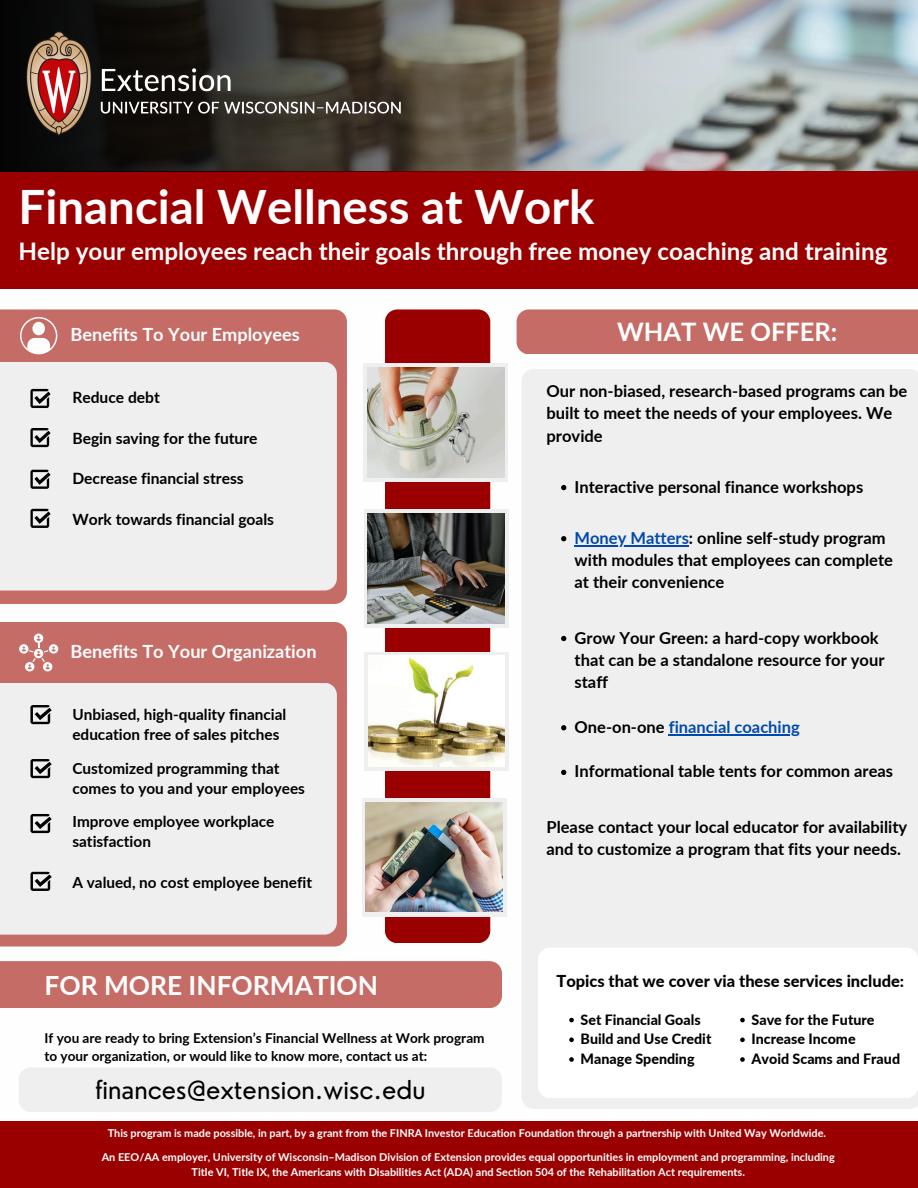
<style>
.page{position:relative;width:918px;height:1188px;background:#fff}
.page>*{position:absolute;margin:0;border:0;box-sizing:border-box;transform-origin:0 0}
.t1{font:700 47.4px "Lato";color:#fefefe}
.t2{font:700 26.4px "Lato";color:#fff}
.t3{font:700 25.5px "Lato";color:#fff}
.t4{font:25.35px "Nourd";color:#000}
.t5{font:700 24.15px "Lato";color:#fefefe}
.t6{font:700 18.15px "Lato";color:#fefefe}
.t7{font:700 16.5px/22.4px "Lato";color:#000}
.t8{font:800 16.5px "Lato";color:#000}
.t9{font:700 16.5px "Lato";color:#004aad}
.t10{font:700 15.6px "Lato";color:#000}
.t11{font:700 15.3px/20.1px "Lato";color:#000}
.t12{font:800 14.25px/19.6px "Lato";color:#000}
.t13{font:700 13.65px/18px "Lato";color:#000}
.t14{font:700 10.8px/23.7px "Lato";color:#fff;text-align:center}
.s1{color:#004aad}
.s2{color:#000}
</style>
<div class="page">
<div style="left:0;top:167px;width:918px;height:122px;background:#9b0000"></div>
<div style="left:0;top:1122px;width:918px;height:66px;background:#9b0000"></div>
<img style="left:793px;top:0;width:125px;height:171px">
<img style="left:0;top:0;width:793px;height:171px">
<img style="left:27px;top:32px;width:728px;height:103px">
<div style="left:0;top:309px;width:347px;height:295px;background:#c66c66"></div>
<svg style="left:20px;top:317px;width:37px;height:37px"></svg>
<div style="left:0;top:362px;width:337px;height:229px;background:#efefef"></div>
<svg style="left:30px;top:389px;width:21px;height:19px"></svg>
<svg style="left:30px;top:428px;width:21px;height:19px"></svg>
<svg style="left:30px;top:470px;width:21px;height:19px"></svg>
<svg style="left:30px;top:509px;width:21px;height:19px"></svg>
<div style="left:0;top:622px;width:347px;height:325px;background:#c66c66"></div>
<div style="left:385px;top:309px;width:105px;height:634px;background:#9b0000"></div>
<div style="left:0;top:683px;width:337px;height:252px;background:#efefef"></div>
<svg style="left:30px;top:705px;width:22px;height:19px"></svg>
<svg style="left:30px;top:759px;width:22px;height:19px"></svg>
<svg style="left:31px;top:872px;width:21px;height:19px"></svg>
<svg style="left:30px;top:814px;width:22px;height:19px"></svg>
<svg style="left:19px;top:634px;width:39px;height:37px"></svg>
<div style="left:0;top:961px;width:502px;height:47px;background:#c66c66"></div>
<div style="left:19px;top:1067px;width:483px;height:45px;background:#efefef"></div>
<svg style="left:364px;top:364px;width:144px;height:118px;fill:#efefef"></svg>
<img style="left:368px;top:368px;width:136px;height:110px">
<div style="left:364px;top:509px;width:145px;height:118px;background:#efefef"></div>
<img style="left:368px;top:513px;width:136px;height:111px">
<svg style="left:364px;top:652px;width:145px;height:118px;fill:#efefef"></svg>
<img style="left:369px;top:656px;width:135px;height:111px">
<svg style="left:362px;top:798px;width:144px;height:118px;fill:#efefef"></svg>
<img style="left:366px;top:802px;width:136px;height:109px">
<div style="left:517px;top:309px;width:401px;height:45px;background:#c66c66"></div>
<div style="left:522px;top:369px;width:396px;height:740px;background:#efefef"></div>
<svg style="left:538px;top:948px;width:380px;height:150px"></svg>
<svg style="left:561px;top:485px;width:5px;height:5px"></svg>
<svg style="left:561px;top:536px;width:5px;height:5px"></svg>
<hr style="left:575px;top:545px;width:114px;height:2px;background:#004aad">
<svg style="left:561px;top:636px;width:5px;height:5px"></svg>
<svg style="left:561px;top:725px;width:5px;height:5px"></svg>
<hr style="left:669px;top:734px;width:131px;height:2px;background:#004aad">
<svg style="left:561px;top:770px;width:5px;height:5px"></svg>
<svg style="left:740px;top:1018px;width:5px;height:4px"></svg>
<svg style="left:740px;top:1038px;width:5px;height:4px"></svg>
<svg style="left:740px;top:1057px;width:5px;height:5px"></svg>
<svg style="left:569px;top:1018px;width:5px;height:4px"></svg>
<svg style="left:569px;top:1038px;width:5px;height:4px"></svg>
<svg style="left:569px;top:1057px;width:5px;height:5px"></svg>
<h3 class="t1" style="left:19px;top:177px;width:577px">Financial Wellness at Work</h3>
<h3 class="t5" style="left:19px;top:236px;width:870px">Help your employees reach their goals through free money coaching and training</h3>
<p class="t6" style="left:70px;top:323px;width:231px">Benefits To Your Employees</p>
<p class="t10" style="left:72px;top:388px;width:89px">Reduce debt</p>
<p class="t10" style="left:72px;top:428px;width:187px">Begin saving for the future</p>
<p class="t10" style="left:72px;top:469px;width:173px">Decrease financial stress</p>
<p class="t10" style="left:72px;top:509px;width:203px">Work towards financial goals</p>
<p class="t6" style="left:70px;top:640px;width:248px">Benefits To Your Organization</p>
<p class="t11" style="left:72px;top:704px;width:215px">Unbiased, high-quality financial education free of sales pitches</p>
<p class="t11" style="left:72px;top:758px;width:234px">Customized programming that comes to you and your employees</p>
<p class="t11" style="left:72px;top:811px;width:203px">Improve employee workplace satisfaction</p>
<h5 class="t11" style="left:72px;top:872px;width:241px">A valued, no cost employee benefit</h5>
<h2 class="t2" style="left:44px;top:969px;width:335px">FOR MORE INFORMATION</h2>
<p class="t13" style="left:45px;top:1029px;width:442px">If you are ready to bring Extension’s Financial Wellness at Work program to your organization, or would like to know more, contact us at:</p>
<h1 class="t4" style="left:95px;top:1073px;width:332px">finances@extension.wisc.edu</h1>
<h3 class="t3" style="left:617px;top:316px;width:222px">WHAT WE OFFER:</h3>
<p class="t7" style="left:546px;top:379px;width:363px">Our non-biased, research-based programs can be built to meet the needs of your employees. We provide</p>
<p class="t7" style="left:575px;top:475px;width:290px">Interactive personal finance workshops</p>
<p class="t7" style="left:575px;top:526px;width:320px"><span class="s1">Money Matters</span>: online self-study program with modules that employees can complete at their convenience</p>
<h2 class="t7" style="left:575px;top:626px;width:311px">Grow Your Green: a hard-copy workbook that can be a standalone resource for your staff</h2>
<p class="t9" style="left:575px;top:717px;width:227px"><span class="s2">One-on-one</span> financial coaching</p>
<h4 class="t7" style="left:575px;top:760px;width:320px">Informational table tents for common areas</h4>
<h2 class="t7" style="left:546px;top:815px;width:362px">Please contact your local educator for availability and to customize a program that fits your needs.</h2>
<p class="t8" style="left:556px;top:971px;width:349px">Topics that we cover via these services include:</p>
<p class="t12" style="left:581px;top:1009px;width:122px">Set Financial Goals</p>
<p class="t12" style="left:581px;top:1029px;width:132px">Build and Use Credit<br>Manage Spending</p>
<h5 class="t12" style="left:752px;top:1009px;width:124px">Save for the Future</h5>
<p class="t12" style="left:752px;top:1029px;width:106px">Increase Income</p>
<h6 class="t12" style="left:752px;top:1049px;width:150px">Avoid Scams and Fraud</h6>
<h5 class="t14" style="left:102px;top:1121px;width:735px">This program is made possible, in part, by a grant from the FINRA Investor Education Foundation through a partnership with United Way Worldwide.<br>An EEO/AA employer, University of Wisconsin–Madison Division of Extension provides equal opportunities in employment and programming, including</h5>
<p class="t14" style="left:192px;top:1160px;width:555px">Title VI, Title IX, the Americans with Disabilities Act (ADA) and Section 504 of the Rehabilitation Act requirements.</p>
</div>
